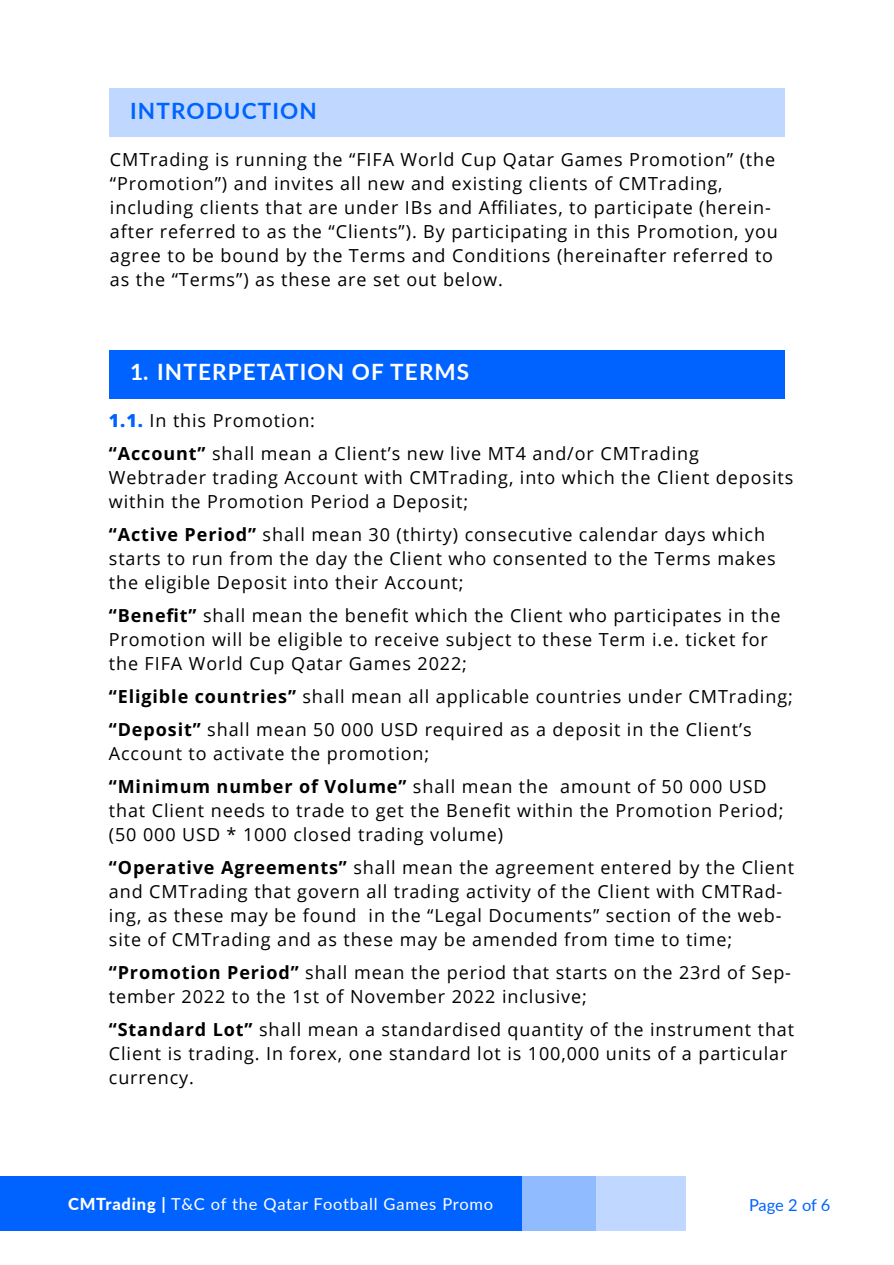
<style>
.page{position:relative;width:894px;height:1265px;background:#fff}
.page>*{position:absolute;margin:0;border:0;box-sizing:border-box;transform-origin:0 0}
.t1{font:700 22.5px "Lato";letter-spacing:.05em;color:#fff}
.t2{font:700 22.5px "Lato";letter-spacing:.05em;color:#0063ff}
.t3{font:18px/24px "Open Sans";letter-spacing:.05em;color:#000}
.t4{font:16.5px "Lato";letter-spacing:.05em;color:#fff}
.t5{font:16.5px "Lato";letter-spacing:-.01em;color:#0063ff}
.s1{font-weight:800;color:#0063ff}
.s2{font-weight:700}
.s3{font-weight:800}
</style>
<div class="page">
<div style="left:109px;top:89px;width:676px;height:48px;background:#c0d8ff"></div>
<div style="left:109px;top:350px;width:676px;height:48px;background:#0063ff"></div>
<div style="left:0;top:1176px;width:686px;height:54px;background:#c0d8ff"></div>
<div style="left:0;top:1176px;width:596px;height:54px;background:#90bbff"></div>
<div style="left:0;top:1176px;width:522px;height:54px;background:#0063ff"></div>
<p class="t2" style="left:130px;top:94px;width:188px">INTRODUCTION</p>
<p class="t3" style="left:110px;top:147px;width:670px">CMTrading is running the “FIFA World Cup Qatar Games Promotion” (the “Promotion”) and invites all new and existing clients of CMTrading, including clients that are under IBs and Affiliates, to participate (herein&shy;after referred to as the “Clients”). By participating in this Promotion, you agree to be bound by the Terms and Conditions (hereinafter referred to as the “Terms”) as these are set out below.</p>
<p class="t1" style="left:130px;top:355px;width:341px">1. INTERPETATION OF TERMS</p>
<p class="t3" style="left:109px;top:403px;width:592px;line-height:33px"><span class="s1">1.1.</span> In this Promotion:<br><span class="s2">“Account”</span> shall mean a Client’s new live MT4 and/or CMTrading</p>
<p class="t3" style="left:109px;top:465px;width:686px">Webtrader trading Account with CMTrading, into which the Client deposits within the Promotion Period a Deposit;</p>
<p class="t3" style="left:109px;top:522px;width:668px"><span class="s2">“Active Period”</span> shall mean 30 (thirty) consecutive calendar days which starts to run from the day the Client who consented to the Terms makes the eligible Deposit into their Account;</p>
<p class="t3" style="left:109px;top:603px;width:673px"><span class="s2">“Benefit”</span> shall mean the benefit which the Client who participates in the<br>Promotion will be eligible to receive subject to these Term i.e. ticket for the FIFA World Cup Qatar Games 2022;</p>
<p class="t3" style="left:109px;top:679px;width:686px;line-height:33px"><span class="s2">“Eligible countries”</span> shall mean all applicable countries under CMTrading; <span class="s2">“Deposit”</span> shall mean 50 000 USD required as a deposit in the Client’s</p>
<p class="t3" style="left:109px;top:736px;width:659px;line-height:33px">Account to activate the promotion;<br><span class="s2">“Minimum number of Volume”</span> shall mean the amount of 50 000 USD</p>
<p class="t3" style="left:109px;top:798px;width:676px">that Client needs to trade to get the Benefit within the Promotion Period; (50 000 USD * 1000 closed trading volume)</p>
<p class="t3" style="left:109px;top:855px;width:687px"><span class="s2">“Operative Agreements”</span> shall mean the agreement entered by the Client and CMTrading that govern all trading activity of the Client with CMTRad&shy;ing, as these may be found in the “Legal Documents” section of the web&shy;site of CMTrading and as these may be amended from time to time;</p>
<p class="t3" style="left:109px;top:960px;width:684px"><span class="s2">“Promotion Period”</span> shall mean the period that starts on the 23rd of Sep&shy;tember 2022 to the 1st of November 2022 inclusive;</p>
<p class="t3" style="left:109px;top:1017px;width:687px"><span class="s2">“Standard Lot”</span> shall mean a standardised quantity of the instrument that<br>Client is trading. In forex, one standard lot is 100,000 units of a particular currency.</p>
<p class="t4" style="left:68px;top:1191px;width:427px"><span class="s3">CMTrading |</span> T&amp;C of the Qatar Football Games Promo</p>
<p class="t5" style="left:749px;top:1193px;width:83px">Page 2 of 6</p>
</div>
